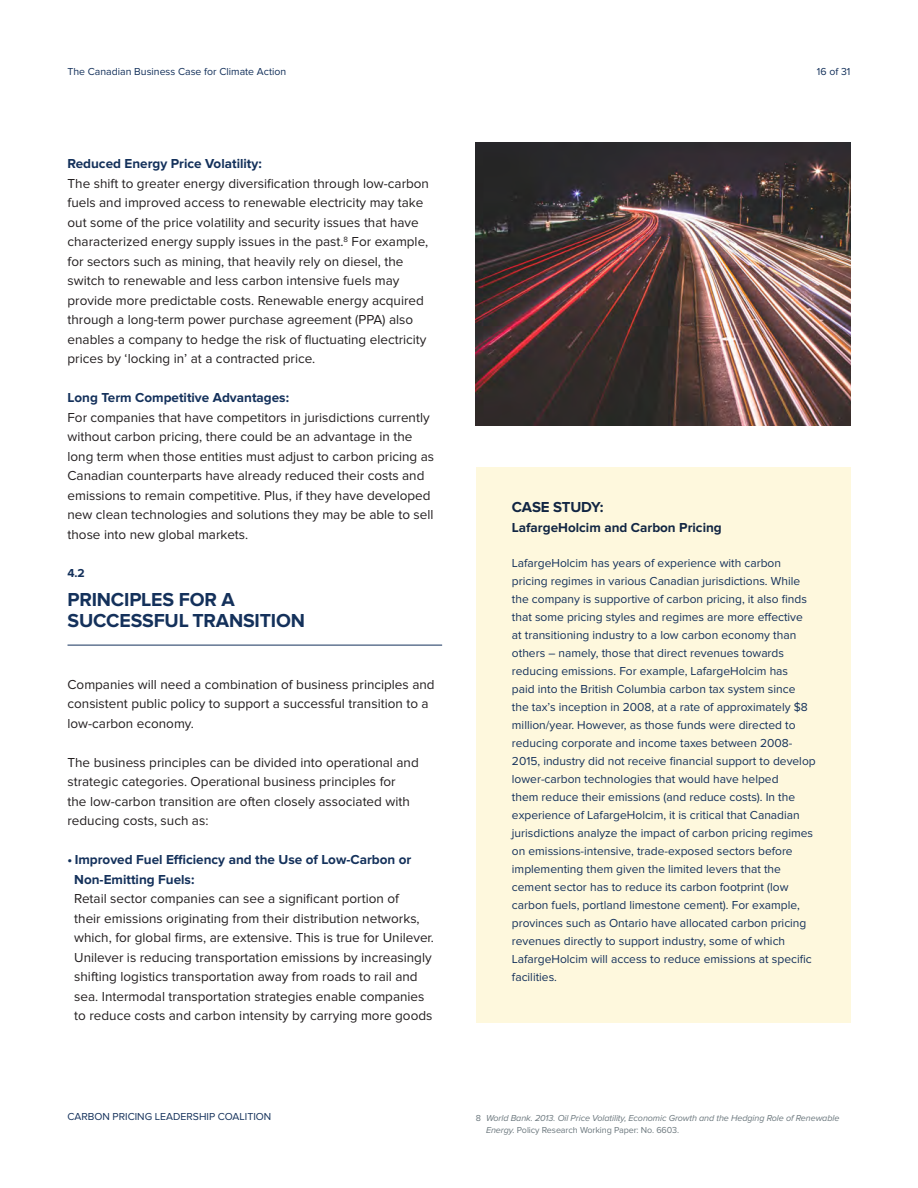
<style>
.page{position:relative;width:918px;height:1188px;background:#fff}
.page>*{position:absolute;margin:0;border:0;box-sizing:border-box;transform-origin:0 0}
.t1{font:700 19.5px/21px "Proxima Nova";letter-spacing:-.01em;color:#14315b}
.t2{font:700 15px "Proxima Nova";letter-spacing:-.015em;color:#122643}
.body{font:13.5px/19.5px "Proxima Nova";color:#231f20}
.body_header{font:13.5px/19.5px "Proxima Nova";color:#231f20}
.body_header-2{font:700 13.5px "Proxima Nova";color:#14315b}
.body_header-3{font:700 13.5px "Proxima Nova";color:#122643}
.body_-_case_study{font:12px/18px "Proxima Nova";color:#14315b}
.h_detail{font:700 12px "Proxima Nova";color:#14315b}
.t3{font:10.5px "Proxima Nova";color:#14315b}
.footnote{font:italic 9px/12px "Proxima Nova";letter-spacing:-.01em;color:#6c787e}
.footnote-2{font:9px "Proxima Nova";color:#6c787e}
.s1{font-weight:700;color:#14315b}
.s2{font-style:normal}
</style>
<div class="page">
<hr style="left:68px;top:645px;width:374px;height:1px;background:#14315b">
<div style="left:476px;top:467px;width:375px;height:556px;background:#fef8dd"></div>
<img style="left:476px;top:142px;width:374px;height:283px">
<p class="t3" style="left:68px;top:65px;width:220px">The Canadian Business Case for Climate Action</p>
<p class="t3" style="left:817px;top:66px;width:35px">16 of 31</p>
<p class="body_header-2" style="left:68px;top:156px;width:196px">Reduced Energy Price Volatility:</p>
<p class="body" style="left:68px;top:174px;width:363px">The shift to greater energy diversification through low-carbon fuels and improved access to renewable electricity may take out some of the price volatility and security issues that have characterized energy supply issues in the past.<sup>8</sup> For example, for sectors such as mining, that heavily rely on diesel, the switch to renewable and less carbon intensive fuels may provide more predictable costs. Renewable energy acquired through a long-term power purchase agreement (PPA) also enables a company to hedge the risk of fluctuating electricity prices by ‘locking in’ at a contracted price.</p>
<p class="body_header-2" style="left:68px;top:390px;width:223px">Long Term Competitive Advantages:</p>
<p class="body" style="left:68px;top:408px;width:368px">For companies that have competitors in jurisdictions currently without carbon pricing, there could be an advantage in the long term when those entities must adjust to carbon pricing as Canadian counterparts have already reduced their costs and emissions to remain competitive. Plus, if they have developed new clean technologies and solutions they may be able to sell those into new global markets.</p>
<p class="h_detail" style="left:68px;top:566px;width:19px">4.2</p>
<p class="t1" style="left:68px;top:589px;width:239px">PRINCIPLES FOR A<br>SUCCESSFUL TRANSITION</p>
<p class="body" style="left:68px;top:675px;width:369px">Companies will need a combination of business principles and consistent public policy to support a successful transition to a low-carbon economy.</p>
<p class="body" style="left:68px;top:753px;width:353px">The business principles can be divided into operational and strategic categories. Operational business principles for<br>the low-carbon transition are often closely associated with reducing costs, such as:</p>
<p class="body_header" style="left:74px;top:850px;width:361px;text-indent:-7px"><span class="s1">• Improved Fuel Efficiency and the Use of Low-Carbon or Non-Emitting Fuels:<br></span>Retail sector companies can see a significant portion of<br>their emissions originating from their distribution networks, which, for global firms, are extensive. This is true for Unilever.<br>Unilever is reducing transportation emissions by increasingly shifting logistics transportation away from roads to rail and sea. Intermodal transportation strategies enable companies to reduce costs and carbon intensity by carrying more goods</p>
<p class="t3" style="left:68px;top:1111px;width:205px">CARBON PRICING LEADERSHIP COALITION</p>
<p class="t2" style="left:512px;top:498px;width:93px">CASE STUDY:</p>
<p class="body_header-3" style="left:512px;top:519px;width:211px">LafargeHolcim and Carbon Pricing</p>
<p class="body_-_case_study" style="left:512px;top:554px;width:305px">LafargeHolcim has years of experience with carbon pricing regimes in various Canadian jurisdictions. While the company is supportive of carbon pricing, it also finds that some pricing styles and regimes are more effective at transitioning industry to a low carbon economy than others – namely, those that direct revenues towards reducing emissions. For example, LafargeHolcim has<br>paid into the British Columbia carbon tax system since<br>the tax’s inception in 2008, at a rate of approximately $8 million/year. However, as those funds were directed to reducing corporate and income taxes between 2008- 2015, industry did not receive financial support to develop lower-carbon technologies that would have helped<br>them reduce their emissions (and reduce costs). In the experience of LafargeHolcim, it is critical that Canadian jurisdictions analyze the impact of carbon pricing regimes on emissions-intensive, trade-exposed sectors before implementing them given the limited levers that the cement sector has to reduce its carbon footprint (low carbon fuels, portland limestone cement). For example, provinces such as Ontario have allocated carbon pricing revenues directly to support industry, some of which LafargeHolcim will access to reduce emissions at specific facilities.</p>
<p class="footnote" style="left:486px;top:1112px;width:355px">World Bank. 2013. Oil Price Volatility, Economic Growth and the Hedging Role of Renewable<br>Energy. <span class="s2">Policy Research Working Paper: No. 6603.</span></p>
<p class="footnote-2" style="left:476px;top:1112px;width:7px">8</p>
</div>
